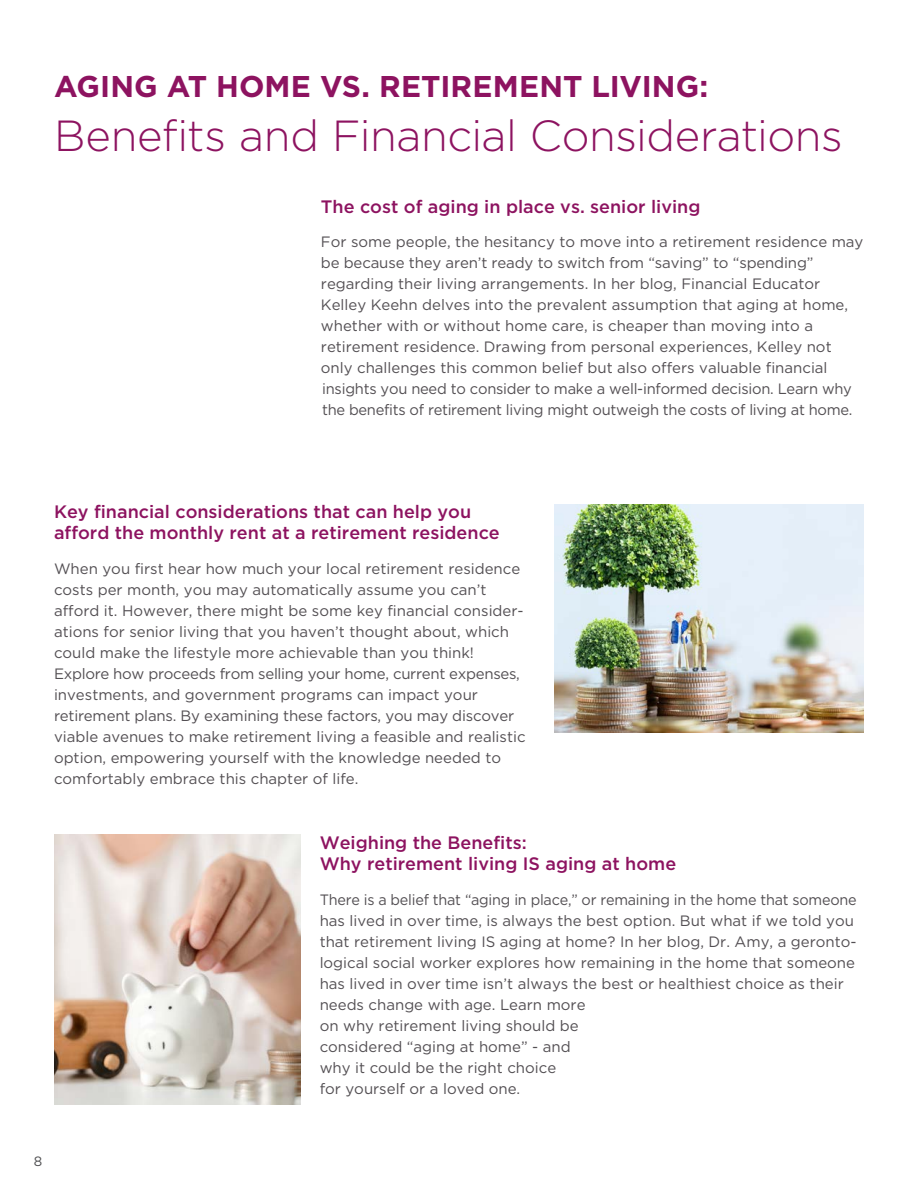
<style>
.page{position:relative;width:918px;height:1188px;background:#fff}
.page>*{position:absolute;margin:0;border:0;box-sizing:border-box;transform-origin:0 0}
.t1{font:300 43.5px "Gotham HTF";letter-spacing:-.01em;color:#8d1360}
.t2{font:700 30px "Gotham HTF";color:#8d1360}
.t3{font:500 18px/21px "Gotham HTF";color:#8d1360}
.t4{font:15px/21px "Gotham HTF";color:#534f53}
.t5{font:15px/21px "Gotham HTF";color:#534f53;scale:.96 1}
.t6{font:13.5px "Gotham HTF";color:#4d4d4f}
</style>
<div class="page">
<img style="left:554px;top:504px;width:309px;height:228px">
<img style="left:54px;top:835px;width:246px;height:270px">
<h1 class="t2" style="left:54px;top:69px;width:656px">AGING AT HOME VS. RETIREMENT LIVING:</h1>
<h1 class="t1" style="left:54px;top:112px;width:790px">Benefits and Financial Considerations</h1>
<h2 class="t3" style="left:321px;top:195px;width:381px">The cost of aging in place vs. senior living</h2>
<p class="t4" style="left:321px;top:231px;width:544px">For some people, the hesitancy to move into a retirement residence may be because they aren’t ready to switch from “saving” to “spending” regarding their living arrangements. In her blog, Financial Educator Kelley Keehn delves into the prevalent assumption that aging at home, whether with or without home care, is cheaper than moving into a retirement residence. Drawing from personal experiences, Kelley not only challenges this common belief but also offers valuable financial insights you need to consider to make a well-informed decision. Learn why the benefits of retirement living might outweigh the costs of living at home.</p>
<h2 class="t3" style="left:54px;top:501px;width:447px">Key financial considerations that can help you afford the monthly rent at a retirement residence</h2>
<p class="t4" style="left:54px;top:558px;width:473px">When you first hear how much your local retirement residence costs per month, you may automatically assume you can’t afford it. However, there might be some key financial consider&shy;ations for senior living that you haven’t thought about, which could make the lifestyle more achievable than you think!<br>Explore how proceeds from selling your home, current expenses, investments, and government programs can impact your retirement plans. By examining these factors, you may discover viable avenues to make retirement living a feasible and realistic option, empowering yourself with the knowledge needed to comfortably embrace this chapter of life.</p>
<h2 class="t3" style="left:320px;top:832px;width:358px">Weighing the Benefits:<br>Why retirement living IS aging at home</h2>
<p class="t5" style="left:320px;top:889px;width:561px">There is a belief that “aging in place,” or remaining in the home that someone has lived in over time, is always the best option. But what if we told you that retirement living IS aging at home? In her blog, Dr. Amy, a geronto&shy;logical social worker explores how remaining in the home that someone has lived in over time isn’t always the best or healthiest choice as their needs change with age. Learn more<br>on why retirement living should be<br>considered “aging at home” - and<br>why it could be the right choice<br>for yourself or a loved one.</p>
<p class="t6" style="left:34px;top:1154px;width:10px">8</p>
</div>
